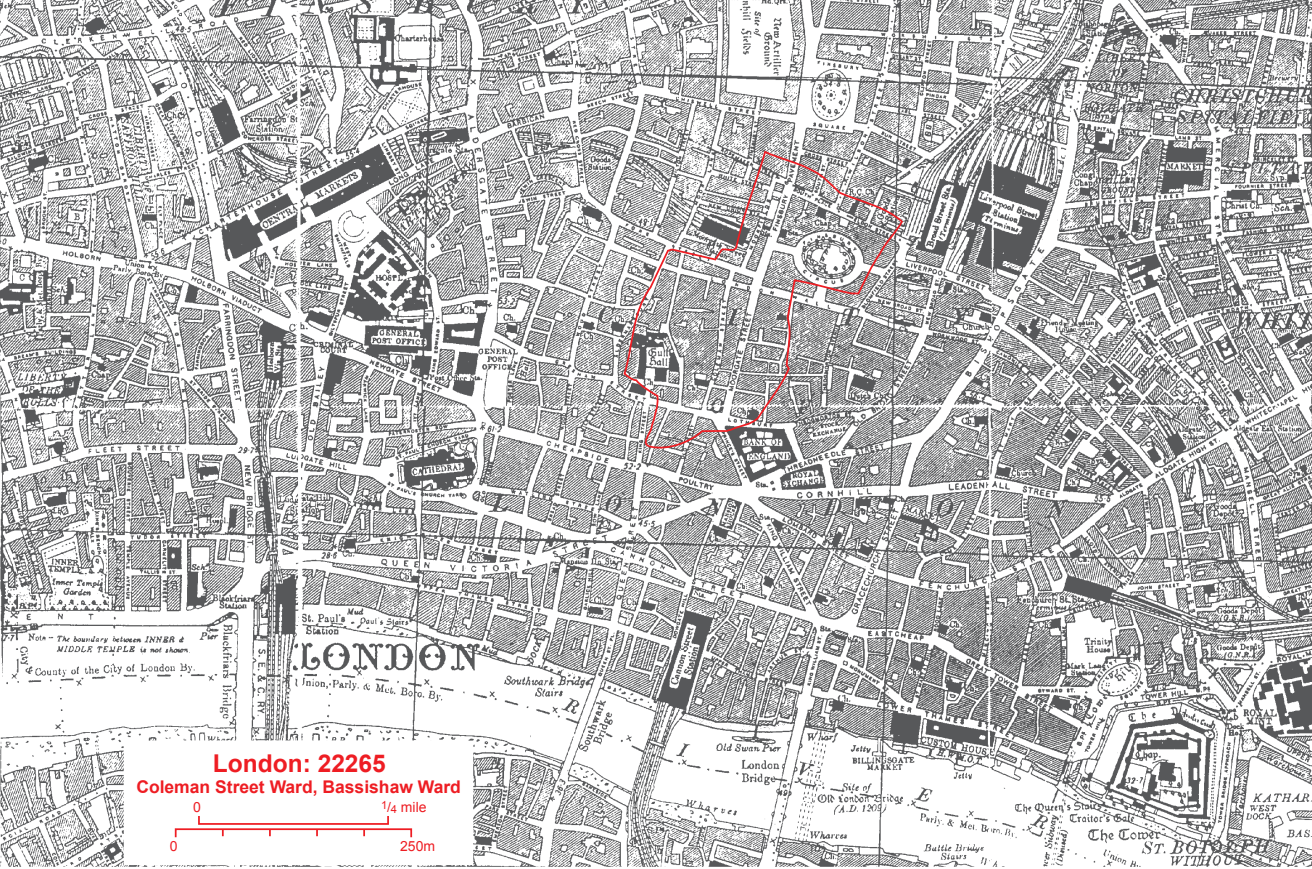
<style>
.page{position:relative;width:1312px;height:869px;background:#fff}
.page>*{position:absolute;margin:0;border:0;box-sizing:border-box;transform-origin:0 0}
.t1{font:700 24.5px "Arial";color:#ee1d23}
.t2{font:700 17.5px "Arial";color:#ee1d23}
.t3{font:14px "Arial";color:#ee1d23}
</style>
<div class="page">
<img style="left:0;top:0;width:1311px;height:866px">
<svg style="left:622px;top:149px;width:282px;height:301px"></svg>
<div style="left:137px;top:753px;width:323px;height:98px;background:#fff"></div>
<svg style="left:174px;top:816px;width:239px;height:22px"></svg>
<h1 class="t1" style="left:213px;top:749px;width:174px">London: 22265</h1>
<p class="t2" style="left:136px;top:777px;width:326px">Coleman Street Ward, Bassishaw Ward</p>
<p class="t3" style="left:193px;top:799px;width:9px">0</p>
<p class="t3" style="left:381px;top:799px;width:47px"><sup>1</sup>/<sub>4</sub> mile</p>
<p class="t3" style="left:170px;top:837px;width:9px">0</p>
<p class="t3" style="left:400px;top:837px;width:37px">250m</p>
<h1 class="t1" style="left:318px;top:749px;width:70px">19387</h1>
<p class="t2" style="left:246px;top:777px;width:106px">Tower Street</p>
</div>
